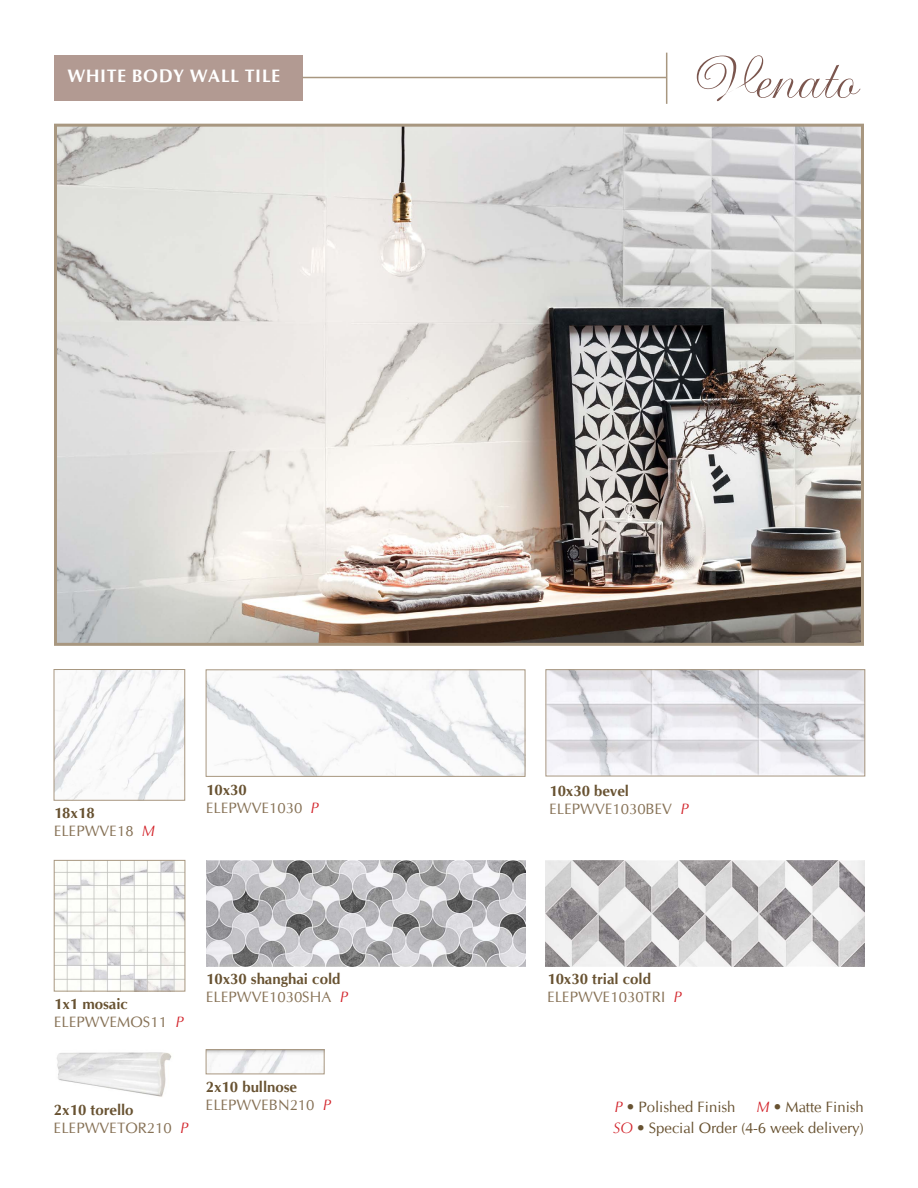
<style>
.page{position:relative;width:918px;height:1188px;background:#fff}
.page>*{position:absolute;margin:0;border:0;box-sizing:border-box;transform-origin:0 0}
.t1{font:63px "DEVON";color:#7b564e}
.t2{font:700 18px "CG Omega";letter-spacing:.025em;color:#fff}
.t3{font:15px/18px "CG Omega";color:#867155}
.t4{font:700 15px/18px "CG Omega";color:#685231}
.t5{font:15px/21px "CG Omega";color:#685231;text-align:right}
.s1{font-weight:700;color:#685231}
.s2{font-style:italic;color:#d2232a}
.s3{font-weight:400;color:#867155}
.s4{font-weight:400;font-style:italic;color:#d2232a}
</style>
<div class="page">
<img style="left:58px;top:128px;width:802px;height:514px">
<div style="left:54px;top:124px;width:810px;height:522px;border:3px solid #a89780"></div>
<div style="left:54px;top:55px;width:248px;height:46px;background:#b29a92"></div>
<hr style="left:666px;top:53px;width:1px;height:51px;background:#a89780">
<hr style="left:302px;top:77px;width:364px;height:1px;background:#a89780">
<img style="left:56px;top:671px;width:127px;height:127px">
<div style="left:54px;top:669px;width:131px;height:131px;border:1px solid #a89780"></div>
<img style="left:56px;top:862px;width:127px;height:127px">
<div style="left:54px;top:860px;width:131px;height:131px;border:1px solid #a89780"></div>
<img style="left:548px;top:671px;width:315px;height:103px">
<div style="left:546px;top:669px;width:319px;height:107px;border:1px solid #a89780"></div>
<img style="left:208px;top:672px;width:315px;height:103px">
<div style="left:206px;top:670px;width:319px;height:107px;border:1px solid #a89780"></div>
<img style="left:206px;top:860px;width:319px;height:107px">
<img style="left:546px;top:860px;width:319px;height:107px">
<img style="left:208px;top:1051px;width:114px;height:21px">
<div style="left:206px;top:1049px;width:118px;height:25px;border:1px solid #a89780"></div>
<img style="left:57px;top:1052px;width:115px;height:45px">
<p class="t2" style="left:68px;top:65px;width:214px">WHITE BODY WALL TILE</p>
<h1 class="t1" style="left:687px;top:39px;width:170px">Venato</h1>
<p class="t3" style="left:54px;top:804px;width:103px"><span class="s1">18x18<br></span>ELEPWVE18 <span class="s2">M</span></p>
<p class="t3" style="left:206px;top:781px;width:114px"><span class="s1">10x30<br></span>ELEPWVE1030 <span class="s2">P</span></p>
<p class="t3" style="left:54px;top:995px;width:131px"><span class="s1">1x1 mosaic<br></span>ELEPWVEMOS11 <span class="s2">P</span></p>
<p class="t4" style="left:206px;top:970px;width:143px">10x30 shanghai cold<br><span class="s3">ELEPWVE1030SHA</span> <span class="s4">P</span></p>
<p class="t3" style="left:54px;top:1101px;width:136px"><span class="s1">2x10 torello<br></span>ELEPWVETOR210 <span class="s2">P</span></p>
<p class="t4" style="left:206px;top:1078px;width:127px">2x10 bullnose<br><span class="s3">ELEPWVEBN210</span> <span class="s4">P</span></p>
<p class="t3" style="left:549px;top:782px;width:141px"><span class="s1">10x30 bevel<br></span>ELEPWVE1030BEV <span class="s2">P</span></p>
<p class="t4" style="left:547px;top:970px;width:136px">10x30 trial cold<br><span class="s3">ELEPWVE1030TRI</span> <span class="s4">P</span></p>
<p class="t5" style="left:613px;top:1096px;width:252px"><span class="s2">M</span> • Matte Finish<br><span class="s2">SO</span> • Special Order (4-6 week delivery)</p>
<p class="t5" style="left:615px;top:1096px;width:123px"><span class="s2">P</span> • Polished Finish</p>
</div>
